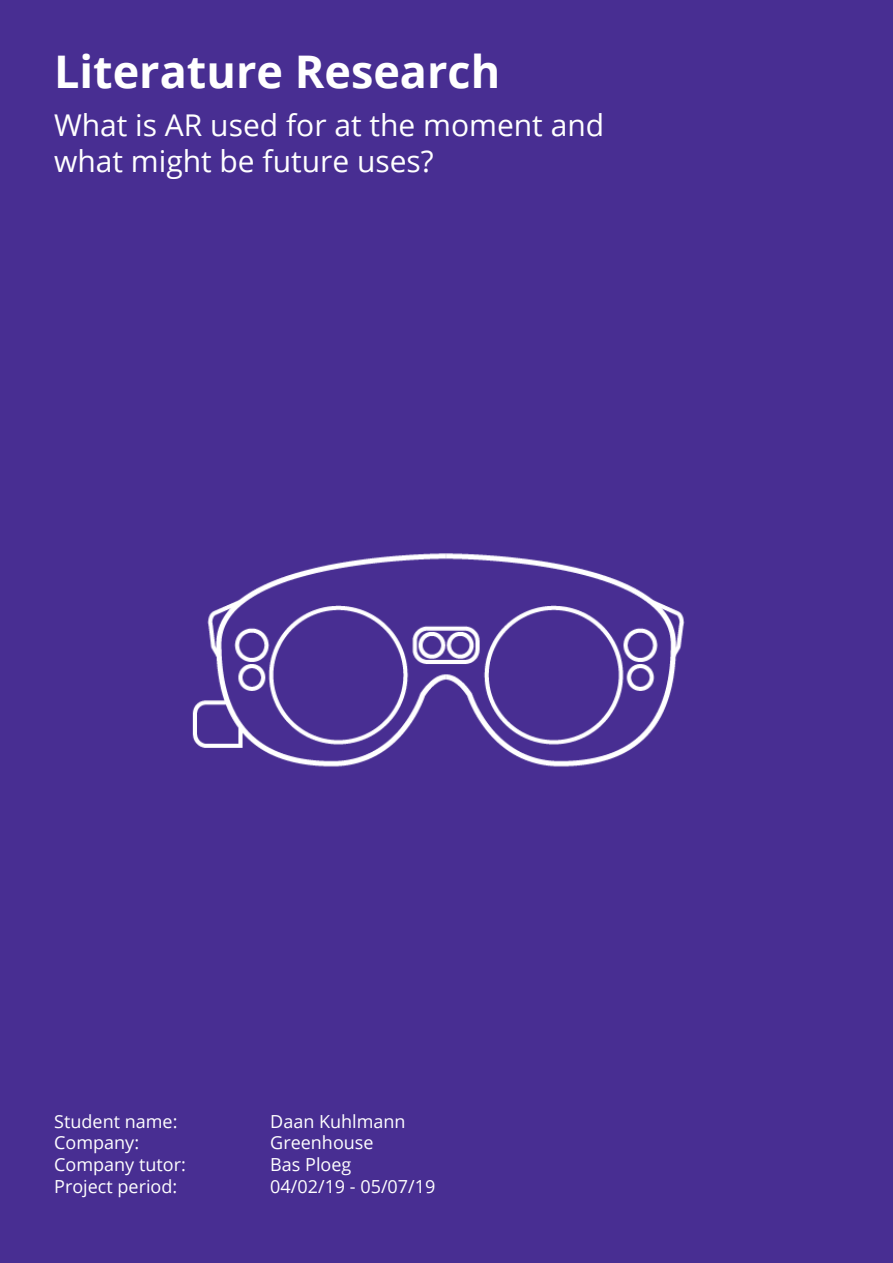
<style>
.page{position:relative;width:893px;height:1263px;background:#fff}
.page>*{position:absolute;margin:0;border:0;box-sizing:border-box;transform-origin:0 0}
.t1{font:700 45px "Open Sans";color:#fff}
.t2{font:30px/36px "Open Sans";color:#fff}
.t3{font:18px "Open Sans";color:#fff}
</style>
<div class="page">
<div style="left:0;top:1px;width:893px;height:1262px;background:#482e92"></div>
<img style="left:192px;top:553px;width:493px;height:214px">
<p class="t1" style="left:54px;top:40px;width:448px">Literature Research</p>
<p class="t2" style="left:54px;top:106px;width:552px">What is AR used for at the moment and what might be future uses?</p>
<p class="t3" style="left:54px;top:1109px;width:125px">Student name:</p>
<p class="t3" style="left:270px;top:1109px;width:137px">Daan Kuhlmann</p>
<p class="t3" style="left:54px;top:1130px;width:86px">Company:</p>
<p class="t3" style="left:270px;top:1130px;width:105px">Greenhouse</p>
<p class="t3" style="left:54px;top:1152px;width:133px">Company tutor:</p>
<p class="t3" style="left:270px;top:1152px;width:83px">Bas Ploeg</p>
<p class="t3" style="left:54px;top:1174px;width:125px">Project period:</p>
<p class="t3" style="left:270px;top:1174px;width:167px">04/02/19 - 05/07/19</p>
</div>
